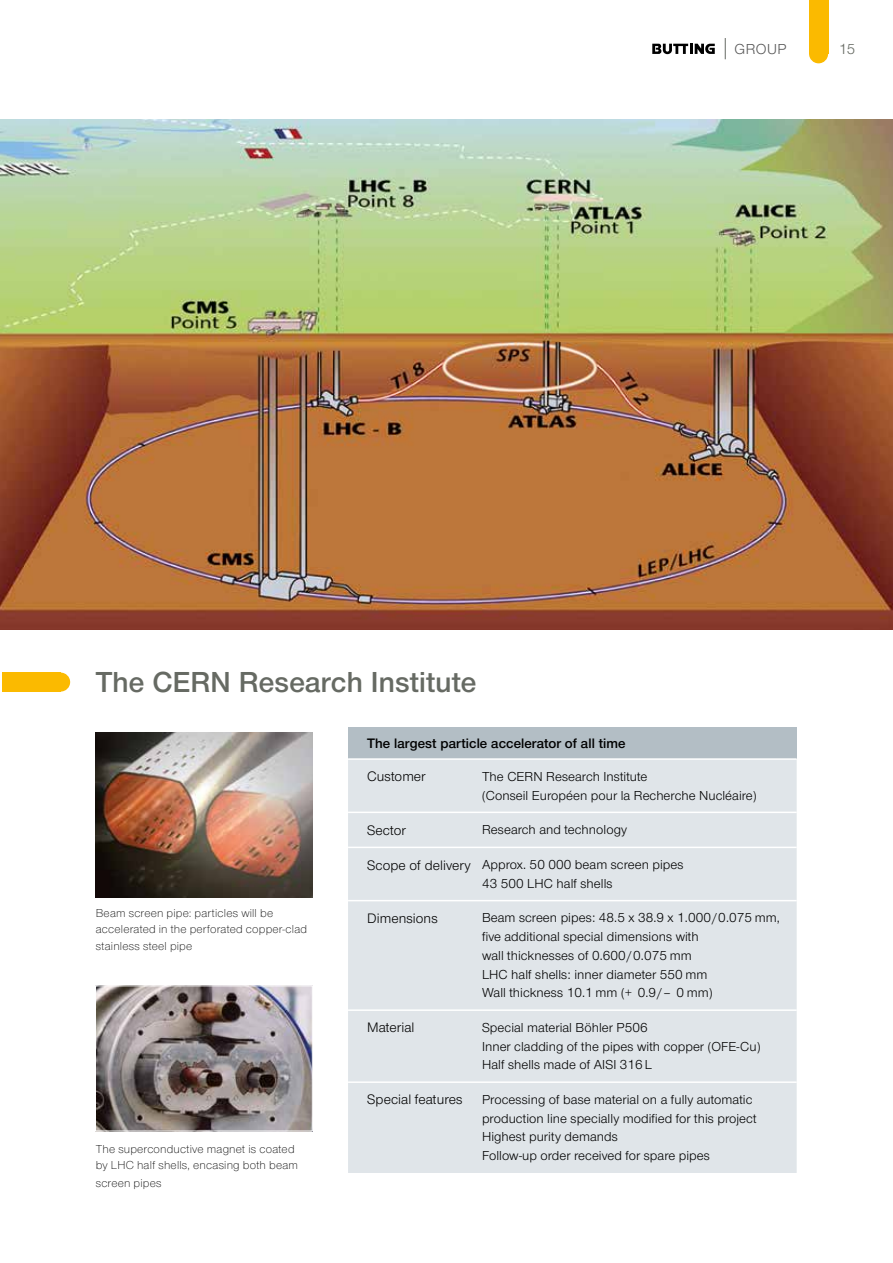
<style>
.page{position:relative;width:893px;height:1263px;background:#fff}
.page>*{position:absolute;margin:0;border:0;box-sizing:border-box;transform-origin:0 0}
.t1{font:30px "Nimbus San Nov Sem Bol";letter-spacing:.005em;color:#666a63}
.t2{font:15px "Nimbus San Nov";letter-spacing:.03em;color:#565656}
.t3{font:15px "Nimbus San Nov";color:#666a63}
.t4{font:14.25px "Nimbus San Nov";letter-spacing:.005em;color:#000}
.t5{font:14.25px "Nimbus San Nov Sem Bol";letter-spacing:.005em;color:#000}
.t6{font:13.5px/18.8px "Nimbus San Nov";letter-spacing:.005em;color:#000}
.t7{font:300 12px/16.5px "Nimbus San Nov";letter-spacing:.02em;color:#000}
.s1{font-size:14.25px}
</style>
<div class="page">
<div style="left:809px;top:0;width:19px;height:54px;background:#fbba00"></div>
<div style="left:809px;top:44px;width:19px;height:19px;background:#fbba00;border-radius:50%"></div>
<svg style="left:652px;top:44px;width:63px;height:10px"></svg>
<svg style="left:725px;top:38px;width:1px;height:21px"></svg>
<div style="left:2px;top:673px;width:59px;height:19px;background:#fbba00"></div>
<div style="left:51px;top:673px;width:19px;height:18px;background:#fbba00;border-radius:50%"></div>
<img style="left:96px;top:733px;width:217px;height:164px">
<img style="left:97px;top:987px;width:214px;height:142px">
<div style="left:95px;top:985px;width:218px;height:146px;border:1px solid #fff"></div>
<img style="left:0;top:119px;width:893px;height:510px">
<div style="left:348px;top:727px;width:449px;height:32px;background:#b3bec5"></div>
<div style="left:348px;top:760px;width:449px;height:413px;background:#e0e5e9"></div>
<hr style="left:348px;top:758px;width:134px;height:2px;background:#fff">
<hr style="left:482px;top:758px;width:315px;height:2px;background:#fff">
<hr style="left:348px;top:811px;width:134px;height:2px;background:#fff">
<hr style="left:482px;top:811px;width:315px;height:2px;background:#fff">
<hr style="left:348px;top:847px;width:134px;height:1px;background:#fff">
<hr style="left:482px;top:847px;width:315px;height:1px;background:#fff">
<hr style="left:348px;top:900px;width:134px;height:1px;background:#fff">
<hr style="left:482px;top:900px;width:315px;height:1px;background:#fff">
<hr style="left:348px;top:1009px;width:134px;height:2px;background:#fff">
<hr style="left:482px;top:1009px;width:315px;height:2px;background:#fff">
<hr style="left:348px;top:1081px;width:134px;height:2px;background:#fff">
<hr style="left:482px;top:1081px;width:315px;height:2px;background:#fff">
<h1 class="t1" style="left:96px;top:662px;width:382px">The CERN Research Institute</h1>
<p class="t2" style="left:734px;top:39px;width:54px">GROUP</p>
<p class="t3" style="left:839px;top:39px;width:18px">15</p>
<p class="t7" style="left:96px;top:904px;width:213px">Beam screen pipe: particles will be accelerated in the perforated copper-clad stainless steel pipe</p>
<p class="t7" style="left:96px;top:1140px;width:204px">The superconductive magnet is coated by LHC half shells, encasing both beam screen pipes</p>
<p class="t5" style="left:367px;top:733px;width:260px">The largest particle accelerator of all time</p>
<p class="t4" style="left:367px;top:767px;width:60px">Customer</p>
<p class="t6" style="left:482px;top:766px;width:276px">The CERN Research Institute<br>(Conseil Européen pour la Recherche Nucléaire)</p>
<p class="t4" style="left:367px;top:821px;width:40px">Sector</p>
<p class="t6" style="left:482px;top:820px;width:147px">Research and technology</p>
<p class="t6" style="left:482px;top:855px;width:203px;text-indent:-115px"><span class="s1">Scope of delivery</span> Approx. 50 000 beam screen pipes<br>43 500 LHC half shells</p>
<p class="t4" style="left:367px;top:909px;width:72px">Dimensions</p>
<p class="t6" style="left:482px;top:908px;width:299px">Beam screen pipes: 48.5 x 38.9 x 1.000/0.075 mm, five additional special dimensions with<br>wall thicknesses of 0.600/0.075 mm<br>LHC half shells: inner diameter 550 mm<br>Wall thickness 10.1 mm (+ 0.9/– 0 mm)</p>
<p class="t4" style="left:367px;top:1018px;width:49px">Material</p>
<p class="t6" style="left:482px;top:1018px;width:280px">Special material Böhler P506<br>Inner cladding of the pipes with copper (OFE-Cu)<br>Half shells made of AISI 316 L</p>
<p class="t4" style="left:367px;top:1090px;width:97px">Special features</p>
<p class="t6" style="left:482px;top:1090px;width:276px">Processing of base material on a fully automatic production line specially modified for this project Highest purity demands<br>Follow-up order received for spare pipes</p>
</div>
